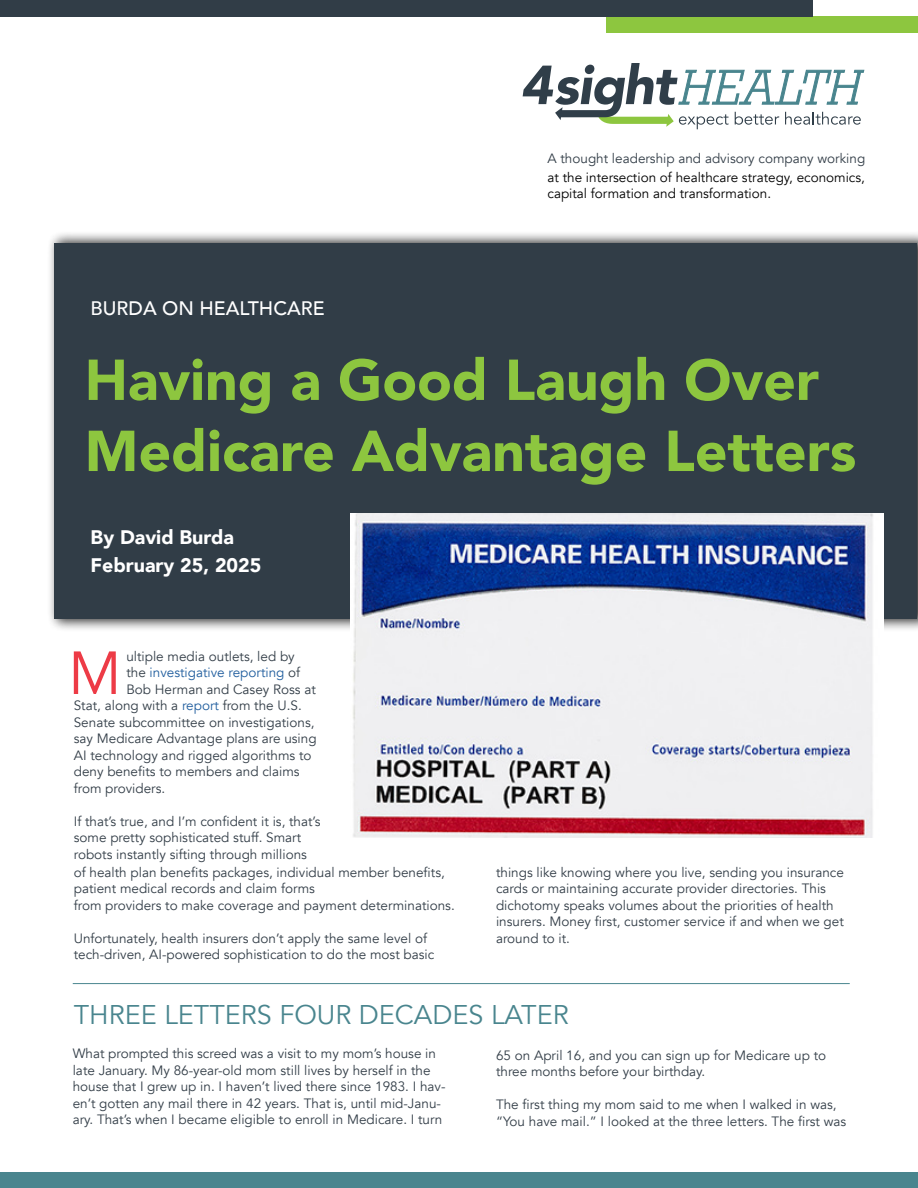
<style>
.page{position:relative;width:918px;height:1188px;background:#fff}
.page>*{position:absolute;margin:0;border:0;box-sizing:border-box;transform-origin:0 0}
.t1{font:60.15px "Avenir";color:#ed3b46}
.t2{font:900 57px/71.1px "Avenir";color:#8dc63f}
.t3{font:27px "Avenir";color:#49858e}
.t4{font:900 19.65px/28.3px "Avenir";color:#fff}
.t5{font:500 19.5px "Avenir";color:#fff}
.t6{font:13.5px/16.5px "Avenir";color:#333e48}
.t7{font:13.5px/16.2px "Avenir";color:#000}
.t8{font:13.5px "Avenir";color:#215e9e}
.s1{color:#333e48}
.s2{color:#215e9e}
</style>
<div class="page">
<div style="left:607px;top:16px;width:311px;height:17px;background:#8dc63f"></div>
<div style="left:47px;top:230px;width:871px;height:402px;background:#000;opacity:.75"></div>
<div style="left:54px;top:243px;width:863px;height:376px;background:#313d47"></div>
<svg style="left:523px;top:63px;width:341px;height:66px"></svg>
<img style="left:350px;top:514px;width:533px;height:324px">
<div style="left:0;top:0;width:813px;height:17px;background:#313d47"></div>
<div style="left:0;top:1173px;width:918px;height:15px;background:#49858e"></div>
<hr style="left:73px;top:983px;width:777px;height:1px;background:#49858e">
<h3 class="t5" style="left:91px;top:291px;width:236px">BURDA ON HEALTHCARE</h3>
<p class="t6" style="left:547px;top:150px;width:319px">A thought leadership and advisory company working</p>
<p class="t7" style="left:547px;top:170px;width:319px">at the intersection of healthcare strategy, economics, capital formation and transformation.</p>
<h2 class="t2" style="left:85px;top:343px;width:773px">Having a Good Laugh Over<br>Medicare Advantage Letters</h2>
<h3 class="t4" style="left:91px;top:522px;width:172px">By David Burda<br>February 25, 2025</h3>
<h1 class="t1" style="left:68px;top:637px;width:55px">M</h1>
<p class="t6" style="left:126px;top:648px;width:170px">ultiple media outlets, led by</p>
<p class="t8" style="left:126px;top:665px;width:175px"><span class="s1">the</span> investigative reporting <span class="s1">of</span></p>
<p class="t6" style="left:126px;top:681px;width:191px">Bob Herman and Casey Ross at</p>
<p class="t6" style="left:74px;top:698px;width:229px">Stat, along with a <span class="s2">report</span> from the U.S.</p>
<p class="t6" style="left:74px;top:714px;width:242px">Senate subcommittee on investigations,</p>
<p class="t6" style="left:74px;top:731px;width:244px">say Medicare Advantage plans are using</p>
<p class="t6" style="left:74px;top:747px;width:239px">AI technology and rigged algorithms to</p>
<p class="t6" style="left:74px;top:764px;width:227px">deny benefits to members and claims</p>
<p class="t6" style="left:74px;top:780px;width:93px">from providers.</p>
<p class="t6" style="left:74px;top:813px;width:248px">If that’s true, and I’m confident it is, that’s some pretty sophisticated stuff. Smart robots instantly sifting through millions</p>
<p class="t6" style="left:74px;top:864px;width:382px">of health plan benefits packages, individual member benefits, patient medical records and claim forms<br>from providers to make coverage and payment determinations.</p>
<p class="t6" style="left:74px;top:930px;width:362px">Unfortunately, health insurers don’t apply the same level of tech-driven, AI-powered sophistication to do the most basic</p>
<p class="t6" style="left:496px;top:864px;width:349px">things like knowing where you live, sending you insurance cards or maintaining accurate provider directories. This dichotomy speaks volumes about the priorities of health insurers. Money first, customer service if and when we get around to it.</p>
<h3 class="t3" style="left:74px;top:998px;width:496px">THREE LETTERS FOUR DECADES LATER</h3>
<p class="t6" style="left:73px;top:1046px;width:374px">What prompted this screed was a visit to my mom’s house in late January. My 86-year-old mom still lives by herself in the house that I grew up in. I haven’t lived there since 1983. I hav&shy;en’t gotten any mail there in 42 years. That is, until mid-Janu&shy;ary. That’s when I became eligible to enroll in Medicare. I turn</p>
<p class="t6" style="left:496px;top:1047px;width:332px">65 on April 16, and you can sign up for Medicare up to three months before your birthday.</p>
<p class="t6" style="left:496px;top:1097px;width:352px">The first thing my mom said to me when I walked in was, “You have mail.” I looked at the three letters. The first was</p>
</div>
